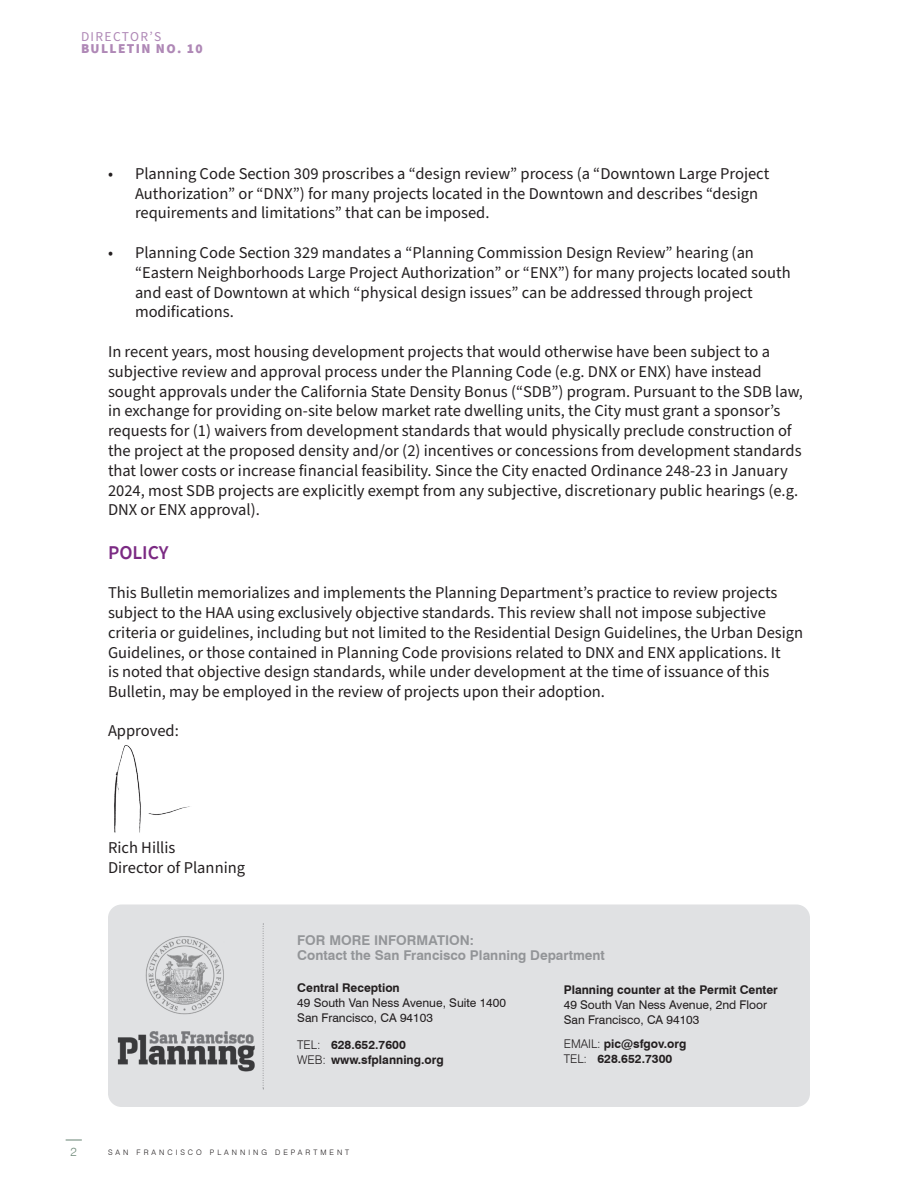
<style>
.page{position:relative;width:918px;height:1188px;background:#fff}
.page>*{position:absolute;margin:0;border:0;box-sizing:border-box;transform-origin:0 0}
.Header_2{font:600 19.5px "Source Sans Pro";color:#7b2a83}
.Body_Text{font:16.5px/19.8px "Source Sans Pro";color:#231f20}
.sidebar_text{font:700 13.5px/15px "Swiss 721 BT";color:#939598}
.t1{font:900 13.5px "Source Sans Pro";letter-spacing:.1em;color:#af88b6}
.t2{font:13.5px "Source Sans Pro";letter-spacing:.1em;color:#af88b6}
.sidebar_text-2{font:700 12px "Swiss 721 BT";color:#231f20}
.sidebar_text-3{font:12px "Swiss 721 BT";color:#231f20}
.t3{font:300 12px "Swiss 721 BT";color:#6e8878}
.t4{font:300 7.5px "Swiss 721 BT";letter-spacing:.4em;color:#231f20}
.s1{font-weight:300}
</style>
<div class="page">
<svg style="left:66px;top:1139px;width:16px;height:2px"></svg>
<div style="left:108px;top:904px;width:702px;height:203px;background:#e0e1e3;border-radius:14px"></div>
<svg style="left:263px;top:924px;width:1px;height:165px"></svg>
<img style="left:145px;top:936px;width:79px;height:79px">
<img style="left:117px;top:1031px;width:138px;height:41px">
<img style="left:114px;top:745px;width:76px;height:88px">
<p class="t2" style="left:81px;top:27px;width:82px">DIRECTOR’S</p>
<p class="t1" style="left:81px;top:39px;width:123px">BULLETIN NO. 10</p>
<p class="Body_Text" style="left:135px;top:164px;width:636px;text-indent:-27px">• Planning Code Section 309 proscribes a “design review” process (a “Downtown Large Project<br>Authorization” or “DNX”) for many projects located in the Downtown and describes “design requirements and limitations” that can be imposed.</p>
<p class="Body_Text" style="left:135px;top:243px;width:657px;text-indent:-27px">• Planning Code Section 329 mandates a “Planning Commission Design Review” hearing (an “Eastern Neighborhoods Large Project Authorization” or “ENX”) for many projects located south and east of Downtown at which “physical design issues” can be addressed through project modifications.</p>
<p class="Body_Text" style="left:108px;top:342px;width:697px">In recent years, most housing development projects that would otherwise have been subject to a subjective review and approval process under the Planning Code (e.g. DNX or ENX) have instead sought approvals under the California State Density Bonus (“SDB”) program. Pursuant to the SDB law, in exchange for providing on-site below market rate dwelling units, the City must grant a sponsor’s requests for (1) waivers from development standards that would physically preclude construction of the project at the proposed density and/or (2) incentives or concessions from development standards that lower costs or increase financial feasibility. Since the City enacted Ordinance 248-23 in January 2024, most SDB projects are explicitly exempt from any subjective, discretionary public hearings (e.g.<br>DNX or ENX approval).</p>
<p class="Header_2" style="left:108px;top:539px;width:62px">POLICY</p>
<p class="Body_Text" style="left:108px;top:583px;width:697px">This Bulletin memorializes and implements the Planning Department’s practice to review projects subject to the HAA using exclusively objective standards. This review shall not impose subjective criteria or guidelines, including but not limited to the Residential Design Guidelines, the Urban Design Guidelines, or those contained in Planning Code provisions related to DNX and ENX applications. It<br>is noted that objective design standards, while under development at the time of issuance of this Bulletin, may be employed in the review of projects upon their adoption.</p>
<p class="Body_Text" style="left:108px;top:721px;width:72px">Approved:</p>
<p class="Body_Text" style="left:108px;top:838px;width:69px">Rich Hillis</p>
<p class="Body_Text" style="left:108px;top:858px;width:139px">Director of Planning</p>
<p class="sidebar_text" style="left:297px;top:932px;width:309px">FOR MORE INFORMATION:<br>Contact the San Francisco Planning Department</p>
<p class="sidebar_text-2" style="left:297px;top:981px;width:104px">Central Reception</p>
<p class="sidebar_text-3" style="left:297px;top:996px;width:210px">49 South Van Ness Avenue, Suite 1400</p>
<p class="sidebar_text-3" style="left:297px;top:1011px;width:137px">San Francisco, CA 94103</p>
<p class="sidebar_text-2" style="left:297px;top:1038px;width:110px"><span class="s1">TEL:</span> 628.652.7600</p>
<p class="sidebar_text-2" style="left:297px;top:1053px;width:148px"><span class="s1">WEB:</span> www.sfplanning.org</p>
<p class="sidebar_text-2" style="left:564px;top:982px;width:216px">Planning counter at the Permit Center</p>
<p class="sidebar_text-3" style="left:564px;top:997px;width:205px">49 South Van Ness Avenue, 2nd Floor</p>
<p class="sidebar_text-3" style="left:564px;top:1012px;width:137px">San Francisco, CA 94103</p>
<p class="sidebar_text-2" style="left:564px;top:1036px;width:124px"><span class="s1">EMAIL:</span> pic@sfgov.org</p>
<p class="sidebar_text-2" style="left:564px;top:1051px;width:110px"><span class="s1">TEL:</span> 628.652.7300</p>
<p class="t3" style="left:70px;top:1145px;width:8px">2</p>
<p class="t4" style="left:108px;top:1148px;width:243px">SAN FRANCISCO PLANNING DEPARTMENT</p>
</div>
